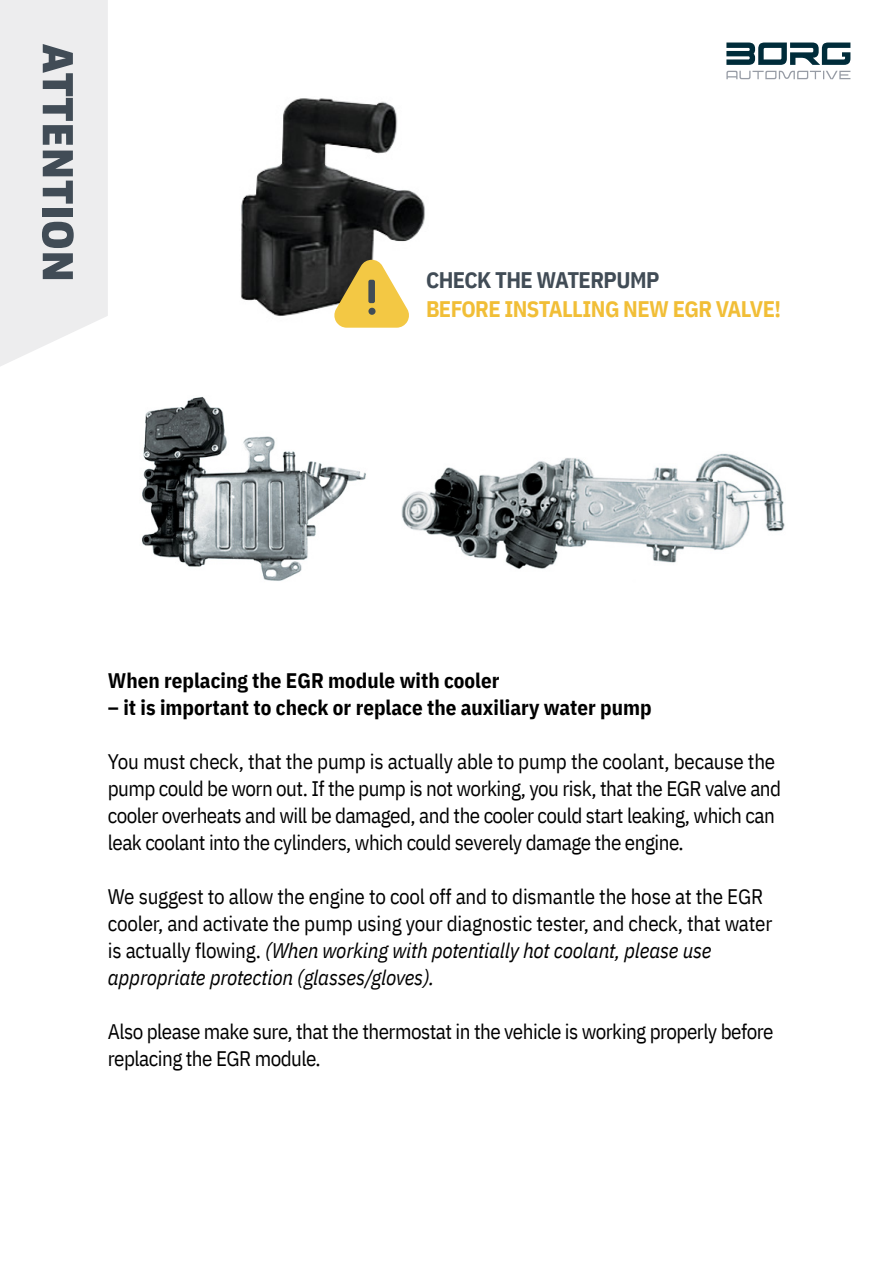
<style>
.page{position:relative;width:893px;height:1263px;background:#fff}
.page>*{position:absolute;margin:0;border:0;box-sizing:border-box;transform-origin:0 0}
.t1{font:700 22.5px "IBM Plex Sans Cond";letter-spacing:-.025em;color:#f1be37}
.t2{font:700 22.5px "IBM Plex Sans Cond";letter-spacing:-.025em;color:#414c56}
.t3{font:21px/27px "IBM Plex Sans Cond";letter-spacing:-.025em;color:#000}
.t4{font:700 21px "IBM Plex Sans Cond";color:#000}
.s1{font-style:italic}
</style>
<div class="page">
<svg style="left:0;top:0;width:108px;height:366px"></svg>
<svg style="left:726px;top:71px;width:124px;height:8px"></svg>
<svg style="left:726px;top:43px;width:124px;height:22px"></svg>
<img style="left:401px;top:453px;width:384px;height:116px">
<img style="left:142px;top:397px;width:224px;height:184px">
<img style="left:240px;top:98px;width:185px;height:218px">
<svg style="left:334px;top:260px;width:76px;height:68px"></svg>
<div style="left:368px;top:280px;width:7px;height:23px;background:#414c56;border-radius:2px"></div>
<svg style="left:368px;top:307px;width:8px;height:8px"></svg>
<p class="t2" style="left:426px;top:263px;width:235px">CHECK THE WATERPUMP</p>
<p class="t1" style="left:426px;top:291px;width:357px">BEFORE INSTALLING NEW EGR VALVE!</p>
<p class="t4" style="left:108px;top:664px;width:393px">When replacing the EGR module with cooler</p>
<p class="t4" style="left:108px;top:691px;width:545px">– it is important to check or replace the auxiliary water pump</p>
<p class="t3" style="left:108px;top:746px;width:675px">You must check, that the pump is actually able to pump the coolant, because the pump could be worn out. If the pump is not working, you risk, that the EGR valve and cooler overheats and will be damaged, and the cooler could start leaking, which can leak coolant into the cylinders, which could severely damage the engine.</p>
<p class="t3" style="left:108px;top:881px;width:666px">We suggest to allow the engine to cool off and to dismantle the hose at the EGR cooler, and activate the pump using your diagnostic tester, and check, that water is actually flowing. <span class="s1">(When working with potentially hot coolant, please use appropriate protection (glasses/gloves).</span></p>
<p class="t3" style="left:108px;top:1016px;width:667px">Also please make sure, that the thermostat in the vehicle is working properly before replacing the EGR module.</p>
</div>
